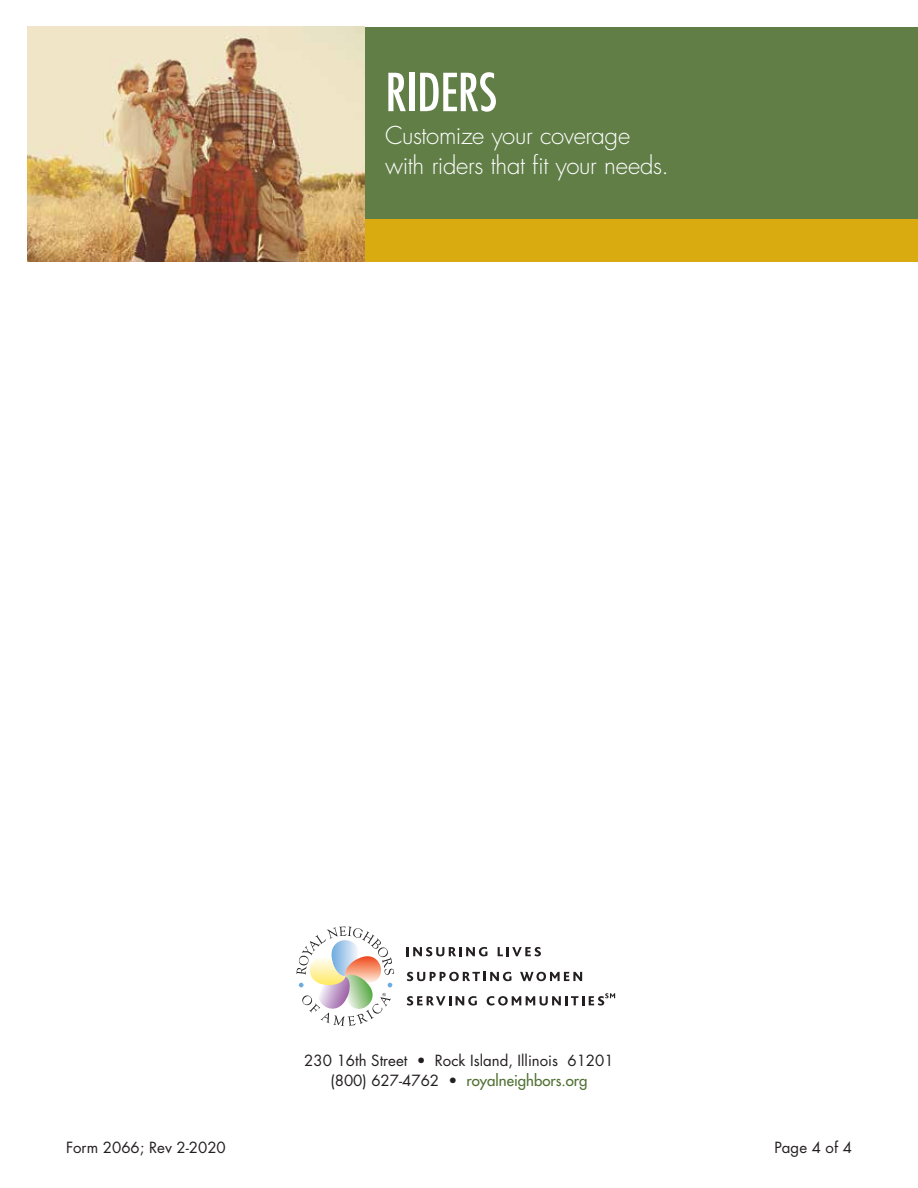
<style>
.page{position:relative;width:918px;height:1188px;background:#fff}
.page>*{position:absolute;margin:0;border:0;box-sizing:border-box;transform-origin:0 0}
.t1{font:condensed 51px "Futura Std";letter-spacing:-.005em;color:#fff}
.t2{font:300 24px/30px "Futura Std";letter-spacing:-.015em;color:#fff}
.t3{font:15px/19.5px "Futura Std";color:#231f20;text-align:center}
.s1{font-weight:500;color:#507033}
</style>
<div class="page">
<div style="left:27px;top:27px;width:891px;height:224px;background:#617e47"></div>
<svg style="left:407px;top:947px;width:80px;height:9px"></svg>
<svg style="left:498px;top:947px;width:43px;height:9px"></svg>
<svg style="left:407px;top:972px;width:104px;height:9px"></svg>
<svg style="left:520px;top:972px;width:62px;height:9px"></svg>
<svg style="left:407px;top:996px;width:70px;height:10px"></svg>
<svg style="left:487px;top:993px;width:128px;height:13px"></svg>
<svg style="left:296px;top:926px;width:98px;height:100px"></svg>
<div style="left:27px;top:219px;width:891px;height:43px;background:#daab10"></div>
<img style="left:27px;top:27px;width:337px;height:235px">
<h1 class="t1" style="left:385px;top:62px;width:113px">RIDERS</h1>
<h2 class="t2" style="left:385px;top:121px;width:285px">Customize your coverage with riders that fit your needs.</h2>
<p class="t3" style="left:304px;top:1051px;width:311px">230 16th Street • Rock Island, Illinois 61201 (800) 627-4762 • <span class="s1">royalneighbors.org</span></p>
<p class="t3" style="left:66px;top:1138px;width:161px">Form 2066; Rev 2-2020</p>
<p class="t3" style="left:774px;top:1138px;width:79px">Page 4 of 4</p>
</div>
